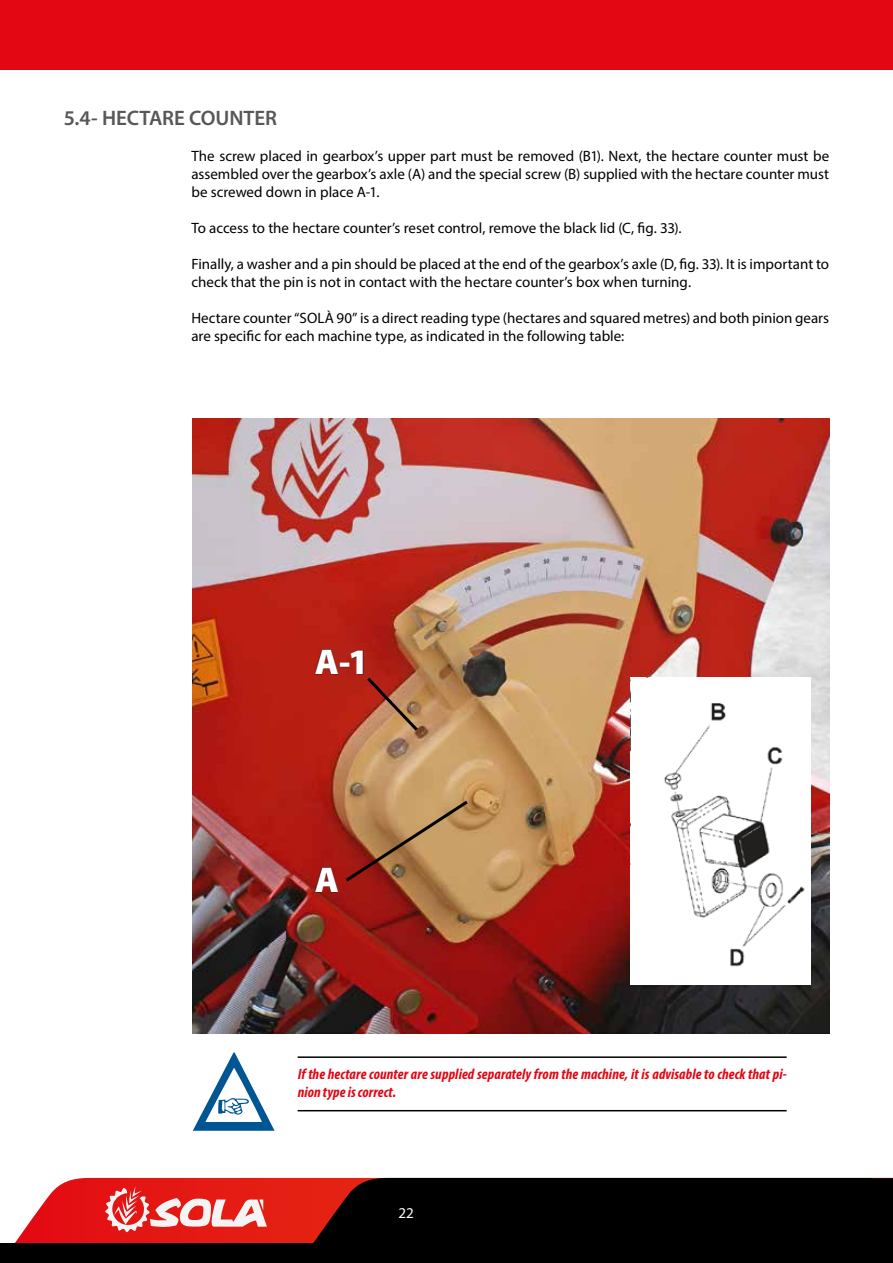
<style>
.page{position:relative;width:893px;height:1263px;background:#fff}
.page>*{position:absolute;margin:0;border:0;box-sizing:border-box;transform-origin:0 0}
.t1{font:900 36px "Myriad Pro";color:#fff}
.t2{font:600 21px "Myriad Pro";letter-spacing:-.005em;color:#575756}
.t3{font:15px/18px "Myriad Pro";color:#000}
.t4{font:italic 700 condensed 15px/18px "Myriad Pro";letter-spacing:.005em;color:#e30613}
.t5{font:15px "Myriad Pro";color:#fff}
</style>
<div class="page">
<svg style="left:15px;top:1178px;width:290px;height:65px;background:#e73634"></svg>
<svg style="left:105px;top:1186px;width:162px;height:46px"></svg>
<div style="left:0;top:1243px;width:893px;height:20px;background:#000"></div>
<div style="left:305px;top:1178px;width:588px;height:65px;background:#000"></div>
<div style="left:0;top:0;width:893px;height:70px;background:#e30613"></div>
<img style="left:193px;top:418px;width:636px;height:615px">
<svg style="left:193px;top:1052px;width:82px;height:79px"></svg>
<img style="left:631px;top:678px;width:179px;height:306px">
<svg style="left:631px;top:678px;width:59px;height:242px"></svg>
<hr style="left:298px;top:1056px;width:489px;height:2px;background:#000">
<hr style="left:298px;top:1110px;width:489px;height:1px;background:#000">
<svg style="left:315px;top:649px;width:49px;height:26px"></svg>
<svg style="left:315px;top:867px;width:24px;height:26px"></svg>
<svg style="left:364px;top:674px;width:57px;height:60px;background:#af6445"></svg>
<svg style="left:342px;top:798px;width:129px;height:86px;background:#ae784c"></svg>
<h2 class="t2" style="left:64px;top:105px;width:215px">5.4- HECTARE COUNTER</h2>
<p class="t3" style="left:191px;top:147px;width:639px;text-align:justify">The screw placed in gearbox’s upper part must be removed (B1). Next, the hectare counter must be assembled over the gearbox’s axle (A) and the special screw (B) supplied with the hectare counter must be screwed down in place A-1.</p>
<p class="t3" style="left:191px;top:219px;width:492px">To access to the hectare counter’s reset control, remove the black lid (C, fig. 33).</p>
<p class="t3" style="left:191px;top:255px;width:639px">Finally, a washer and a pin should be placed at the end of the gearbox’s axle (D, fig. 33). It is important to check that the pin is not in contact with the hectare counter’s box when turning.</p>
<p class="t3" style="left:191px;top:309px;width:639px">Hectare counter “SOLÀ 90” is a direct reading type (hectares and squared metres) and both pinion gears are specific for each machine type, as indicated in the following table:</p>
<h1 class="t1" style="left:315px;top:638px;width:55px">A-1</h1>
<h1 class="t1" style="left:315px;top:856px;width:26px">A</h1>
<p class="t4" style="left:298px;top:1065px;width:490px">If the hectare counter are supplied separately from the machine, it is advisable to check that pi&shy;nion type is correct.</p>
<p class="t5" style="left:399px;top:1203px;width:17px">22</p>
</div>
